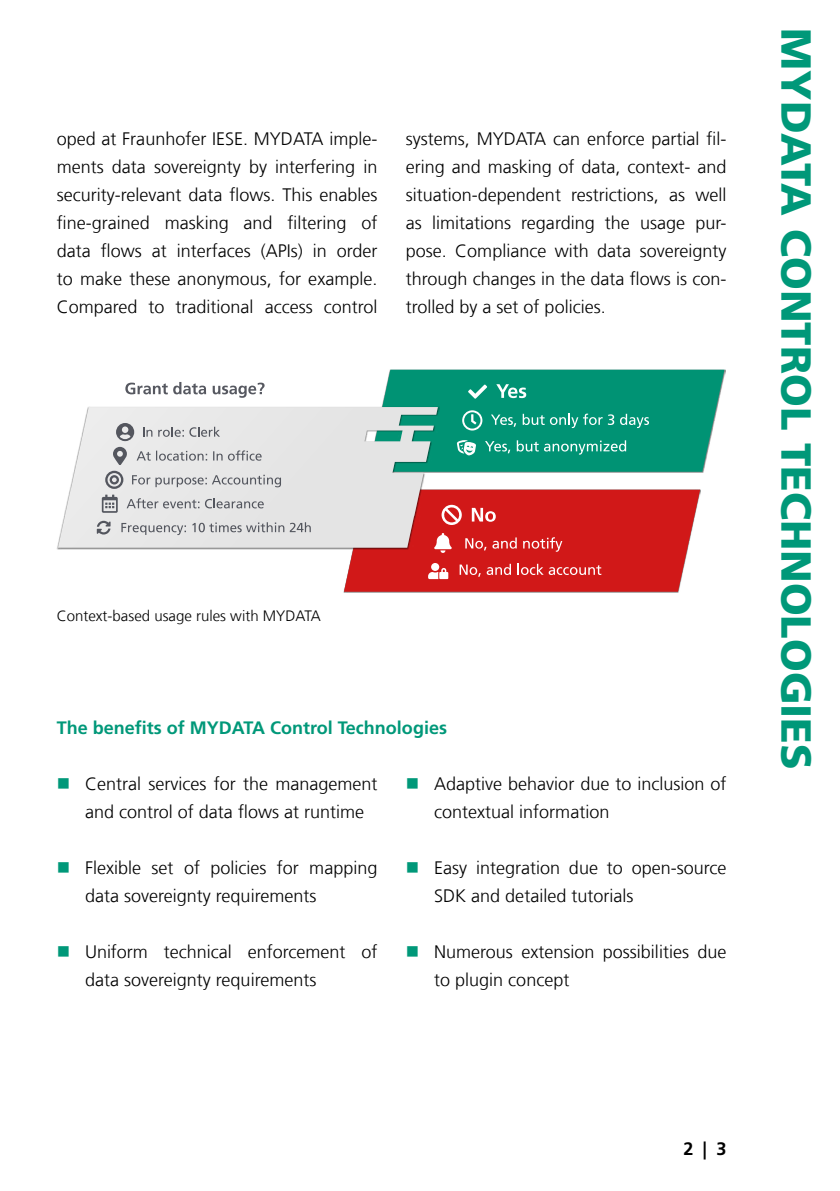
<style>
.page{position:relative;width:840px;height:1191px;background:#fff}
.page>*{position:absolute;margin:0;border:0;box-sizing:border-box;transform-origin:0 0}
.t1{font:900 42px "Frutiger LT Com";color:#009879}
.t2{font:300 18px/28px "Frutiger LT Com";color:#000}
.t3{font:700 18px "Frutiger LT Com";color:#009879}
.t4{font:700 18px "Frutiger LT Com";color:#000}
.t5{font:300 15px "Frutiger LT Com";color:#000}
</style>
<div class="page">
<img style="left:343px;top:489px;width:357px;height:104px">
<svg style="left:58px;top:407px;width:379px;height:140px;background:#e7e7e7"></svg>
<svg style="left:368px;top:370px;width:356px;height:102px;background:#28a288"></svg>
<svg style="left:143px;top:427px;width:9px;height:9px"></svg>
<svg style="left:158px;top:427px;width:62px;height:10px"></svg>
<svg style="left:116px;top:423px;width:18px;height:18px"></svg>
<svg style="left:136px;top:450px;width:125px;height:11px"></svg>
<svg style="left:113px;top:447px;width:14px;height:18px"></svg>
<svg style="left:132px;top:475px;width:149px;height:12px;background:#c6c6c8"></svg>
<svg style="left:105px;top:471px;width:18px;height:18px"></svg>
<svg style="left:126px;top:498px;width:73px;height:10px"></svg>
<svg style="left:205px;top:498px;width:59px;height:10px"></svg>
<svg style="left:102px;top:494px;width:16px;height:19px"></svg>
<svg style="left:121px;top:523px;width:65px;height:12px"></svg>
<svg style="left:192px;top:522px;width:118px;height:10px"></svg>
<svg style="left:97px;top:521px;width:13px;height:6px"></svg>
<svg style="left:97px;top:528px;width:13px;height:6px"></svg>
<svg style="left:125px;top:382px;width:81px;height:12px"></svg>
<svg style="left:212px;top:382px;width:52px;height:16px"></svg>
<svg style="left:344px;top:490px;width:355px;height:102px;background:#d53f3f"></svg>
<p class="t2" style="left:57px;top:125px;width:322px;text-align:justify">oped at Fraunhofer IESE. MYDATA imple&shy;ments data sovereignty by interfering in security-relevant data flows. This enables fine-grained masking and filtering of data flows at interfaces (APIs) in order to make these anonymous, for example.<br>Compared to traditional access control</p>
<p class="t2" style="left:405px;top:125px;width:322px;text-align:justify">systems, MYDATA can enforce partial fil&shy;ering and masking of data, context- and situation-dependent restrictions, as well as limitations regarding the usage pur&shy;pose. Compliance with data sovereignty through changes in the data flows is con&shy;trolled by a set of policies.</p>
<p class="t5" style="left:57px;top:607px;width:265px">Context-based usage rules with MYDATA</p>
<p class="t3" style="left:57px;top:716px;width:391px">The benefits of MYDATA Control Technologies</p>
<p class="t2" style="left:434px;top:769px;width:293px">Adaptive behavior due to inclusion of contextual information</p>
<p class="t2" style="left:85px;top:769px;width:293px">Central services for the management and control of data flows at runtime</p>
<p class="t2" style="left:85px;top:853px;width:293px">Flexible set of policies for mapping data sovereignty requirements</p>
<p class="t2" style="left:85px;top:937px;width:293px">Uniform technical enforcement of data sovereignty requirements</p>
<p class="t2" style="left:434px;top:853px;width:293px">Easy integration due to open-source<br>SDK and detailed tutorials</p>
<p class="t2" style="left:434px;top:937px;width:293px">Numerous extension possibilities due to plugin concept</p>
<h1 class="t1" style="left:821px;top:28px;width:742px;rotate:90deg">MYDATA CONTROL TECHNOLOGIES</h1>
<p class="t4" style="left:683px;top:1138px;width:45px">2 | 3</p>
</div>
